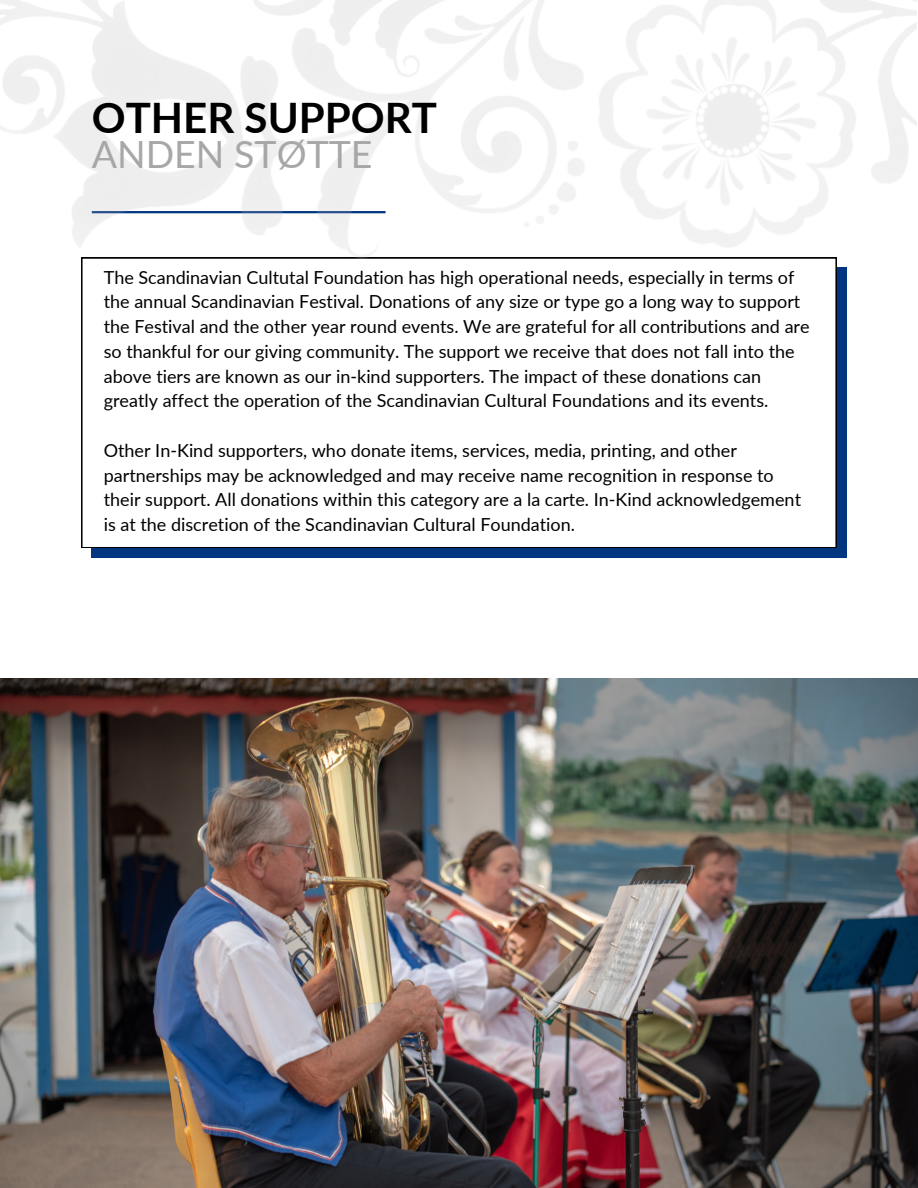
<style>
.page{position:relative;width:918px;height:1188px;background:#fff}
.page>*{position:absolute;margin:0;border:0;box-sizing:border-box;transform-origin:0 0}
.t1{font:700 42px "Lato";color:#000}
.t2{font:37.5px "Lato";color:#a7a7a7}
.t3{font:18px/24.8px "Lato";color:#000}
</style>
<div class="page">
<img style="left:0;top:678px;width:918px;height:510px">
<div style="left:92px;top:288px;width:755px;height:270px;background:#003580"></div>
<svg style="left:81px;top:288px;width:755px;height:260px"></svg>
<img style="left:0;top:0;width:917px;height:288px">
<p class="t1" style="left:92px;top:91px;width:347px">OTHER SUPPORT</p>
<p class="t2" style="left:92px;top:131px;width:282px">ANDEN STØTTE</p>
<h1 class="t3" style="left:104px;top:264px;width:707px">The Scandinavian Cultutal Foundation has high operational needs, especially in terms of the annual Scandinavian Festival. Donations of any size or type go a long way to support the Festival and the other year round events. We are grateful for all contributions and are so thankful for our giving community. The support we receive that does not fall into the above tiers are known as our in-kind supporters. The impact of these donations can greatly affect the operation of the Scandinavian Cultural Foundations and its events.</h1>
<h2 class="t3" style="left:104px;top:438px;width:699px">Other In-Kind supporters, who donate items, services, media, printing, and other partnerships may be acknowledged and may receive name recognition in response to their support. All donations within this category are a la carte. In-Kind acknowledgement is at the discretion of the Scandinavian Cultural Foundation.</h2>
</div>
